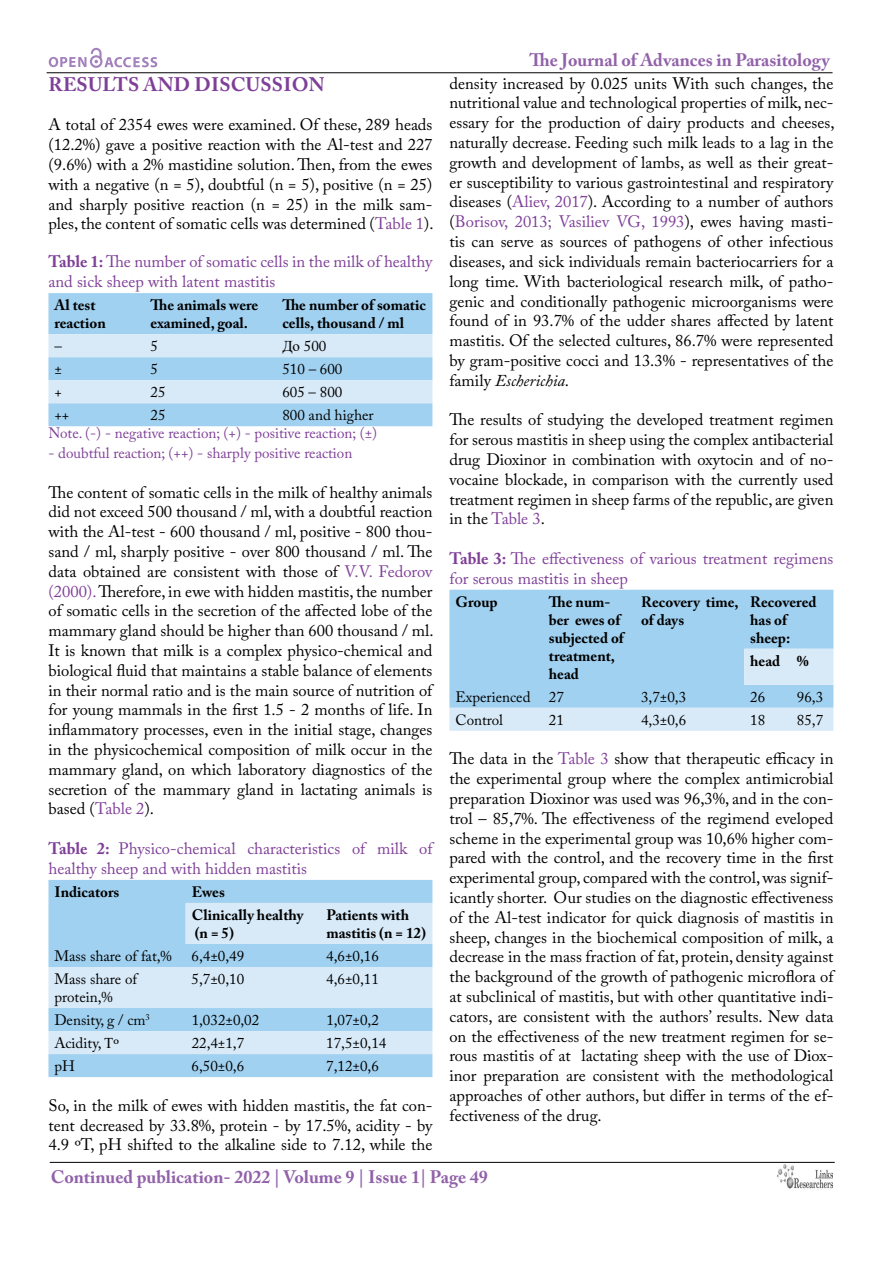
<style>
.page{position:relative;width:893px;height:1263px;background:#fff}
.page>*{position:absolute;margin:0;border:0;box-sizing:border-box;transform-origin:0 0}
.t1{font:700 19.5px "Adobe Caslon Pro";letter-spacing:.015em;color:#7f3f98}
.t2{font:700 18px "Adobe Caslon Pro";color:#9161a9}
.t3{font:16.5px/19.8px "Adobe Caslon Pro";color:#000;text-align:justify}
.t4{font:16.5px/19.8px "Adobe Caslon Pro";color:#7f3f98}
.t5{font:15px/18px "Adobe Caslon Pro";color:#000}
.t6{font:700 15px/18px "Adobe Caslon Pro";color:#000}
.t7{font:15px "Adobe Caslon Pro";color:#7f3f98}
.s1{color:#7f3f98}
.s2{font-weight:700}
.s3{font-family:"Times New Roman"}
.s4{font-style:italic}
</style>
<div class="page">
<hr style="left:47px;top:72px;width:785px;height:1px;background:#000">
<hr style="left:50px;top:1162px;width:785px;height:1px;background:#000">
<svg style="left:49px;top:48px;width:108px;height:20px"></svg>
<img style="left:777px;top:1164px;width:56px;height:25px">
<div style="left:48px;top:293px;width:384px;height:133px;background:#a1d1f0"></div>
<svg style="left:48px;top:334px;width:384px;height:69px"></svg>
<div style="left:48px;top:880px;width:384px;height:197px;background:#a1d1f0"></div>
<svg style="left:48px;top:903px;width:384px;height:151px;fill:#d8eaf8"></svg>
<div style="left:449px;top:590px;width:384px;height:59px;background:#a1d1f0"></div>
<svg style="left:449px;top:649px;width:384px;height:82px"></svg>
<p class="t1" style="left:49px;top:73px;width:278px">RESULTS AND DISCUSSION</p>
<p class="t3" style="left:48px;top:115px;width:387px">A total of 2354 ewes were examined. Of these, 289 heads (12.2%) gave a positive reaction with the Al-test and 227 (9.6%) with a 2% mastidine solution. Then, from the ewes with a negative (n = 5), doubtful (n = 5), positive (n = 25) and sharply positive reaction (n = 25) in the milk sam&shy;ples, the content of somatic cells was determined (<span class="s1">Table 1</span>).</p>
<p class="t4" style="left:48px;top:252px;width:385px"><span class="s2">Table 1:</span> The number of somatic cells in the milk of healthy and sick sheep with latent mastitis</p>
<p class="t6" style="left:54px;top:296px;width:53px">Al test reaction</p>
<p class="t6" style="left:151px;top:296px;width:109px">The animals were examined, goal.</p>
<p class="t6" style="left:282px;top:296px;width:145px">The number of somatic cells, thousand / ml</p>
<p class="t5" style="left:54px;top:337px;width:9px">–</p>
<p class="t5" style="left:151px;top:337px;width:9px">5</p>
<p class="t5" style="left:282px;top:337px;width:46px"><span class="s3">До</span> 500</p>
<p class="t5" style="left:54px;top:360px;width:9px">±</p>
<p class="t5" style="left:151px;top:360px;width:9px">5</p>
<p class="t5" style="left:282px;top:360px;width:62px">510 – 600</p>
<p class="t5" style="left:54px;top:383px;width:9px">+</p>
<p class="t5" style="left:151px;top:383px;width:16px">25</p>
<p class="t5" style="left:282px;top:383px;width:62px">605 – 800</p>
<p class="t5" style="left:54px;top:406px;width:16px">++</p>
<p class="t5" style="left:151px;top:406px;width:16px">25</p>
<p class="t5" style="left:282px;top:406px;width:93px">800 and higher</p>
<p class="t7" style="left:48px;top:424px;width:330px">Note. (-) - negative reaction; (+) - positive reaction; (±)</p>
<p class="t7" style="left:48px;top:444px;width:305px">- doubtful reaction; (++) - sharply positive reaction</p>
<p class="t3" style="left:48px;top:482px;width:387px">The content of somatic cells in the milk of healthy animals did not exceed 500 thousand / ml, with a doubtful reaction with the Al-test - 600 thousand / ml, positive - 800 thou&shy;sand / ml, sharply positive - over 800 thousand / ml. The data obtained are consistent with those of <span class="s1">V.V. Fedorov (2000).</span> Therefore, in ewe with hidden mastitis, the number of somatic cells in the secretion of the affected lobe of the mammary gland should be higher than 600 thousand / ml.<br>It is known that milk is a complex physico-chemical and biological fluid that maintains a stable balance of elements in their normal ratio and is the main source of nutrition of for young mammals in the first 1.5 - 2 months of life. In inflammatory processes, even in the initial stage, changes in the physicochemical composition of milk occur in the mammary gland, on which laboratory diagnostics of the secretion of the mammary gland in lactating animals is based (<span class="s1">Table 2</span>).</p>
<p class="t4" style="left:48px;top:838px;width:385px"><span class="s2">Table 2:</span> Physico-chemical characteristics of milk of healthy sheep and with hidden mastitis</p>
<p class="t6" style="left:54px;top:883px;width:66px">Indicators</p>
<p class="t6" style="left:192px;top:880px;width:114px;line-height:23.1px">Ewes<br>Clinically healthy</p>
<p class="t6" style="left:195px;top:924px;width:41px">(n = 5)</p>
<p class="t6" style="left:326px;top:906px;width:101px">Patients with mastitis (n = 12)</p>
<p class="t5" style="left:54px;top:947px;width:119px">Mass share of fat,%</p>
<p class="t5" style="left:192px;top:947px;width:54px">6,4±0,49</p>
<p class="t5" style="left:326px;top:947px;width:54px">4,6±0,16</p>
<p class="t5" style="left:54px;top:970px;width:84px">Mass share of protein,%</p>
<p class="t5" style="left:192px;top:970px;width:54px">5,7±0,10</p>
<p class="t5" style="left:326px;top:970px;width:54px">4,6±0,11</p>
<p class="t5" style="left:54px;top:1011px;width:97px">Density, g / cm<sup>3</sup></p>
<p class="t5" style="left:192px;top:1011px;width:69px">1,032±0,02</p>
<p class="t5" style="left:326px;top:1011px;width:54px">1,07±0,2</p>
<p class="t5" style="left:54px;top:1034px;width:66px">Acidity, <span class="s3">Т</span>º</p>
<p class="t5" style="left:192px;top:1034px;width:54px">22,4±1,7</p>
<p class="t5" style="left:326px;top:1034px;width:62px">17,5±0,14</p>
<p class="t5" style="left:54px;top:1057px;width:22px">pH</p>
<p class="t5" style="left:192px;top:1057px;width:54px">6,50±0,6</p>
<p class="t5" style="left:326px;top:1057px;width:54px">7,12±0,6</p>
<p class="t3" style="left:48px;top:1095px;width:386px">So, in the milk of ewes with hidden mastitis, the fat con&shy;tent decreased by 33.8%, protein - by 17.5%, acidity - by 4.9 ºT, pH shifted to the alkaline side to 7.12, while the</p>
<p class="t2" style="left:530px;top:50px;width:303px">The Journal of Advances in Parasitology</p>
<p class="t3" style="left:449px;top:73px;width:387px">density increased by 0.025 units With such changes, the nutritional value and technological properties of milk, nec&shy;essary for the production of dairy products and cheeses, naturally decrease. Feeding such milk leads to a lag in the growth and development of lambs, as well as their great&shy;er susceptibility to various gastrointestinal and respiratory diseases (<span class="s1">Aliev, 2017</span>). According to a number of authors (<span class="s1">Borisov, 2013; Vasiliev VG, 1993</span>), ewes having masti&shy;tis can serve as sources of pathogens of other infectious diseases, and sick individuals remain bacteriocarriers for a long time. With bacteriological research milk, of patho&shy;genic and conditionally pathogenic microorganisms were found of in 93.7% of the udder shares affected by latent mastitis. Of the selected cultures, 86.7% were represented by gram-positive cocci and 13.3% - representatives of the family <span class="s4">Escherichia</span>.</p>
<p class="t3" style="left:449px;top:410px;width:385px">The results of studying the developed treatment regimen for serous mastitis in sheep using the complex antibacterial drug Dioxinor in combination with oxytocin and of no&shy;vocaine blockade, in comparison with the currently used treatment regimen in sheep farms of the republic, are given in the <span class="s1">Table 3</span>.</p>
<p class="t4" style="left:449px;top:548px;width:385px"><span class="s2">Table 3:</span> The effectiveness of various treatment regimens for serous mastitis in sheep</p>
<p class="t6" style="left:455px;top:593px;width:44px">Group</p>
<p class="t6" style="left:549px;top:593px;width:76px">The num&shy;ber ewes of subjected of treatment, head</p>
<p class="t6" style="left:641px;top:593px;width:99px">Recovery time, of days</p>
<p class="t6" style="left:750px;top:593px;width:68px">Recovered has of sheep:</p>
<p class="t6" style="left:750px;top:652px;width:60px">head %</p>
<p class="t5" style="left:455px;top:688px;width:110px">Experienced 27</p>
<p class="t5" style="left:641px;top:688px;width:47px">3,7±0,3</p>
<p class="t5" style="left:750px;top:688px;width:16px">26</p>
<p class="t5" style="left:797px;top:688px;width:28px">96,3</p>
<p class="t5" style="left:455px;top:711px;width:49px">Control</p>
<p class="t5" style="left:549px;top:711px;width:16px">21</p>
<p class="t5" style="left:641px;top:711px;width:47px">4,3±0,6</p>
<p class="t5" style="left:750px;top:711px;width:16px">18</p>
<p class="t5" style="left:797px;top:711px;width:28px">85,7</p>
<p class="t3" style="left:449px;top:749px;width:385px">The data in the <span class="s1">Table 3</span> show that therapeutic efficacy in the experimental group where the complex antimicrobial preparation Dioxinor was used was 96,3%, and in the con&shy;trol – 85,7%. The effectiveness of the regimend eveloped scheme in the experimental group was 10,6% higher com&shy;pared with the control, and the recovery time in the first experimental group, compared with the control, was signif&shy;icantly shorter. Our studies on the diagnostic effectiveness of the Al-test indicator for quick diagnosis of mastitis in sheep, changes in the biochemical composition of milk, a decrease in the mass fraction of fat, protein, density against the background of the growth of pathogenic microflora of at subclinical of mastitis, but with other quantitative indi&shy;cators, are consistent with the authors’ results. New data on the effectiveness of the new treatment regimen for se&shy;rous mastitis of at lactating sheep with the use of Diox&shy;inor preparation are consistent with the methodological approaches of other authors, but differ in terms of the ef&shy;fectiveness of the drug.</p>
<p class="t2" style="left:51px;top:1166px;width:438px">Continued publication- 2022 | Volume 9 | Issue 1| Page 49</p>
</div>
